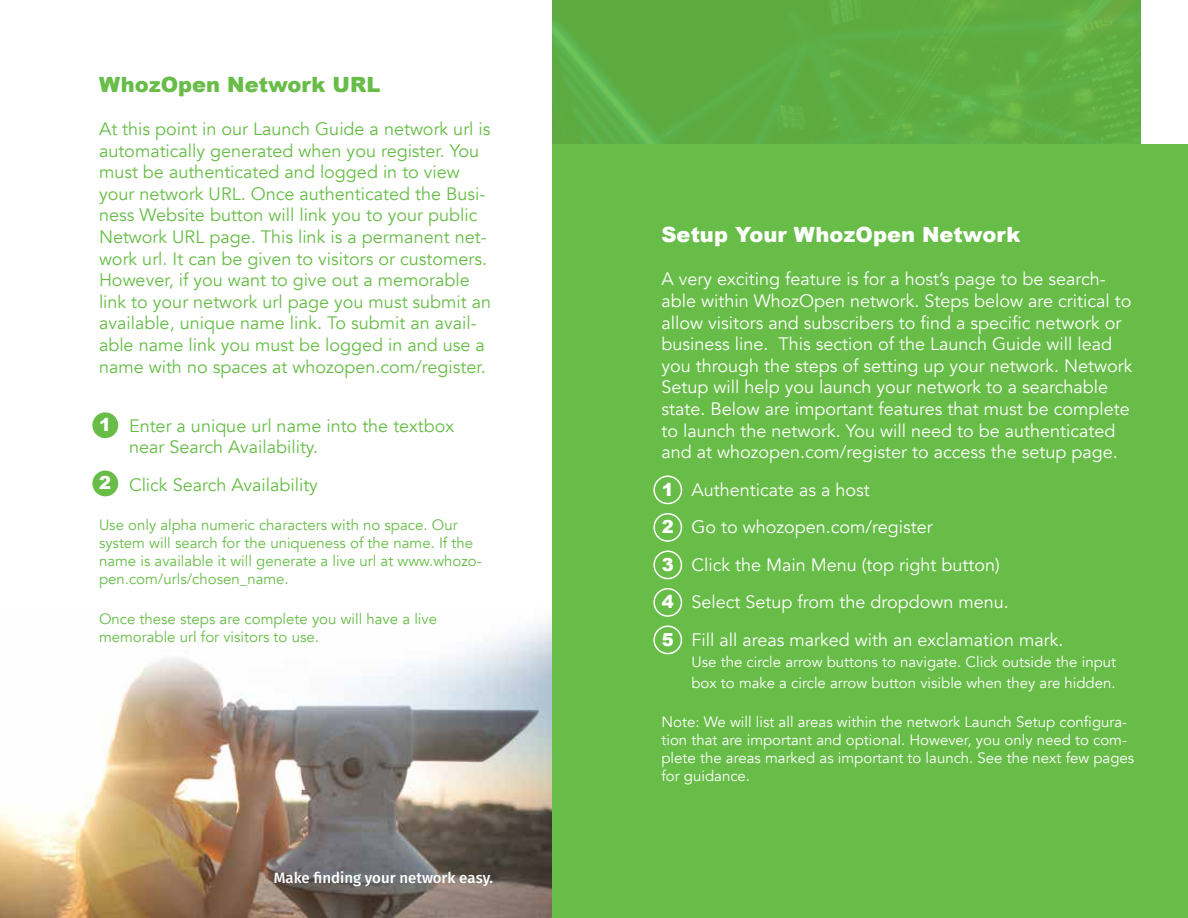
<style>
.page{position:relative;width:1188px;height:918px;background:#fff}
.page>*{position:absolute;margin:0;border:0;box-sizing:border-box;transform-origin:0 0}
.t1{font:900 21px "Arial";color:#fff}
.t2{font:900 21px "Arial";color:#67bd47}
.t3{font:18px/21.6px "Avenir";color:#fff}
.t4{font:18px/21.6px "Avenir";color:#67bd47}
.t5{font:900 18px/37.5px "Arial";color:#fff;text-align:justify}
.t6{font:15px/18px "Avenir";color:#fff}
.t7{font:15px/18px "Avenir";color:#67bd47}
.t8{font:500 15px "Fira Sans";color:#fff}
</style>
<div class="page">
<img style="left:0;top:608px;width:553px;height:310px">
<div style="left:553px;top:0;width:635px;height:918px;background:#67bd47"></div>
<div style="left:92px;top:412px;width:27px;height:27px;background:#67bd47;border-radius:50%"></div>
<div style="left:91px;top:411px;width:29px;height:29px;border:2px solid #fff;border-radius:50%"></div>
<div style="left:92px;top:470px;width:27px;height:27px;background:#67bd47;border-radius:50%"></div>
<div style="left:91px;top:469px;width:29px;height:29px;border:2px solid #fff;border-radius:50%"></div>
<div style="left:653px;top:476px;width:29px;height:28px;border:2px solid #fff;border-radius:50%"></div>
<div style="left:653px;top:513px;width:29px;height:29px;border:2px solid #fff;border-radius:50%"></div>
<div style="left:653px;top:550px;width:29px;height:29px;border:2px solid #fff;border-radius:50%"></div>
<div style="left:653px;top:588px;width:29px;height:29px;border:2px solid #fff;border-radius:50%"></div>
<div style="left:653px;top:625px;width:29px;height:29px;border:2px solid #fff;border-radius:50%"></div>
<img style="left:553px;top:0;width:589px;height:144px">
<div style="left:1142px;top:0;width:46px;height:144px;background:#fff"></div>
<p class="t2" style="left:99px;top:69px;width:283px">WhozOpen Network URL</p>
<p class="t4" style="left:99px;top:118px;width:394px">At this point in our Launch Guide a network url is automatically generated when you register. You must be authenticated and logged in to view your network URL. Once authenticated the Busi&shy;ness Website button will link you to your public Network URL page. This link is a permanent net&shy;work url. It can be given to visitors or customers.<br>However, if you want to give out a memorable link to your network url page you must submit an available, unique name link. To submit an avail&shy;able name link you must be logged in and use a name with no spaces at whozopen.com/register.</p>
<p class="t1" style="left:662px;top:220px;width:360px">Setup Your WhozOpen Network</p>
<p class="t3" style="left:662px;top:269px;width:472px">A very exciting feature is for a host’s page to be search&shy;able within WhozOpen network. Steps below are critical to allow visitors and subscribers to find a specific network or business line. This section of the Launch Guide will lead you through the steps of setting up your network. Network Setup will help you launch your network to a searchable state. Below are important features that must be complete to launch the network. You will need to be authenticated and at whozopen.com/register to access the setup page.</p>
<p class="t3" style="left:692px;top:471px;width:373px;line-height:37.5px">Authenticate as a host<br>Go to whozopen.com/register<br>Click the Main Menu (top right button)<br>Select Setup from the dropdown menu.<br>Fill all areas marked with an exclamation mark.</p>
<p class="t6" style="left:691px;top:651px;width:426px;line-height:21px">Use the circle arrow buttons to navigate. Click outside the input box to make a circle arrow button visible when they are hidden.</p>
<p class="t6" style="left:661px;top:713px;width:474px">Note: We will list all areas within the network Launch Setup configura&shy;tion that are important and optional. However, you only need to com&shy;plete the areas marked as important to launch. See the next few pages for guidance.</p>
<p class="t4" style="left:129px;top:415px;width:327px;line-height:21px">Enter a unique url name into the textbox near Search Availability.</p>
<p class="t4" style="left:129px;top:474px;width:190px">Click Search Availability</p>
<p class="t7" style="left:99px;top:517px;width:384px">Use only alpha numeric characters with no space. Our system will search for the uniqueness of the name. If the name is available it will generate a live url at www.whozo&shy;pen.com/urls/chosen_name.</p>
<p class="t7" style="left:99px;top:610px;width:340px">Once these steps are complete you will have a live memorable url for visitors to use.</p>
<p class="t5" style="left:99px;top:406px;width:14px">1</p>
<p class="t5" style="left:99px;top:464px;width:14px">2</p>
<p class="t5" style="left:662px;top:470px;width:14px">1<br>2<br>3<br>4<br>5</p>
<p class="t8" style="left:274px;top:868px;width:221px">Make finding your network easy.</p>
</div>
